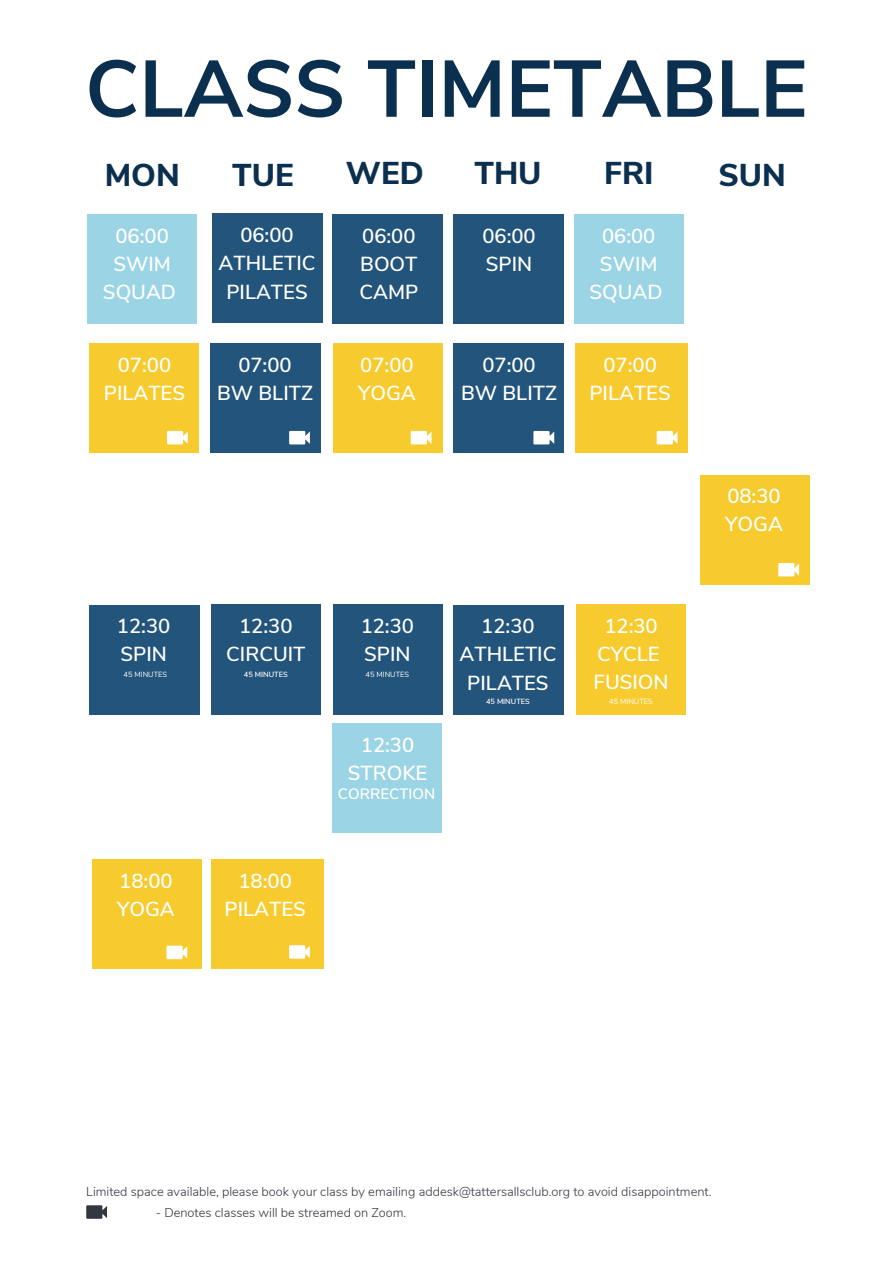
<style>
.page{position:relative;width:893px;height:1263px;background:#fff}
.page>*{position:absolute;margin:0;border:0;box-sizing:border-box;transform-origin:0 0}
.t1{font:700 79.95px "Nunito Sans";color:#0b2f4e}
.t2{font:800 31.5px "Nunito Sans";color:#0b2f4e}
.t3{font:600 20.25px/28.3px "Nunito Sans";color:#fff;text-align:center}
.t4{font:600 15px "Nunito Sans";color:#fff}
.t5{font:300 12.75px "Nunito";color:#343741}
.t6{font:7.5px "Nunito Sans";color:#fff}
.t7{font:600 7.5px "Nunito Sans";color:#fff}
</style>
<div class="page">
<div style="left:90px;top:343px;width:109px;height:110px;background:#f7cb2d"></div>
<div style="left:576px;top:343px;width:112px;height:110px;background:#f7cb2d"></div>
<div style="left:333px;top:343px;width:109px;height:110px;background:#f7cb2d"></div>
<div style="left:211px;top:343px;width:110px;height:110px;background:#23547b"></div>
<div style="left:453px;top:343px;width:110px;height:110px;background:#23547b"></div>
<div style="left:700px;top:475px;width:109px;height:110px;background:#f7cb2d"></div>
<svg style="left:167px;top:431px;width:21px;height:13px"></svg>
<svg style="left:289px;top:431px;width:21px;height:13px"></svg>
<svg style="left:411px;top:431px;width:20px;height:13px"></svg>
<svg style="left:533px;top:431px;width:21px;height:13px"></svg>
<svg style="left:656px;top:431px;width:21px;height:13px"></svg>
<svg style="left:778px;top:563px;width:21px;height:13px"></svg>
<div style="left:92px;top:859px;width:110px;height:110px;background:#f7cb2d"></div>
<svg style="left:166px;top:946px;width:21px;height:13px"></svg>
<svg style="left:86px;top:1205px;width:21px;height:14px"></svg>
<div style="left:576px;top:605px;width:110px;height:110px;background:#f7cb2d"></div>
<div style="left:89px;top:605px;width:111px;height:109px;background:#23547b"></div>
<div style="left:211px;top:605px;width:109px;height:110px;background:#23547b"></div>
<div style="left:453px;top:605px;width:110px;height:109px;background:#23547b"></div>
<div style="left:453px;top:214px;width:110px;height:109px;background:#23547b"></div>
<div style="left:87px;top:214px;width:110px;height:109px;background:#9bd4e4"></div>
<div style="left:574px;top:214px;width:109px;height:109px;background:#9bd4e4"></div>
<div style="left:333px;top:723px;width:109px;height:110px;background:#9bd4e4"></div>
<div style="left:333px;top:214px;width:110px;height:109px;background:#23547b"></div>
<div style="left:211px;top:859px;width:112px;height:110px;background:#f7cb2d"></div>
<svg style="left:289px;top:945px;width:21px;height:14px"></svg>
<div style="left:212px;top:214px;width:110px;height:109px;background:#23547b"></div>
<div style="left:333px;top:605px;width:109px;height:110px;background:#23547b"></div>
<p class="t1" style="left:85px;top:36px;width:724px">CLASS TIMETABLE</p>
<p class="t2" style="left:105px;top:154px;width:77px">MON</p>
<p class="t2" style="left:232px;top:154px;width:63px">TUE</p>
<p class="t2" style="left:346px;top:152px;width:79px">WED</p>
<p class="t2" style="left:474px;top:152px;width:69px">THU</p>
<p class="t2" style="left:604px;top:152px;width:51px">FRI</p>
<p class="t2" style="left:718px;top:154px;width:69px">SUN</p>
<p class="t3" style="left:115px;top:222px;width:55px">06:00</p>
<p class="t3" style="left:113px;top:250px;width:59px">SWIM</p>
<p class="t3" style="left:103px;top:278px;width:75px">SQUAD</p>
<p class="t3" style="left:118px;top:351px;width:55px">07:00</p>
<p class="t3" style="left:104px;top:379px;width:83px">PILATES</p>
<p class="t3" style="left:240px;top:221px;width:55px">06:00</p>
<p class="t3" style="left:219px;top:250px;width:98px">ATHLETIC<br>PILATES</p>
<p class="t3" style="left:238px;top:351px;width:55px">07:00</p>
<p class="t3" style="left:217px;top:379px;width:97px">BW BLITZ</p>
<p class="t3" style="left:362px;top:222px;width:55px">06:00</p>
<p class="t3" style="left:360px;top:250px;width:59px">BOOT</p>
<p class="t3" style="left:359px;top:278px;width:60px">CAMP</p>
<p class="t3" style="left:360px;top:351px;width:55px">07:00</p>
<p class="t3" style="left:358px;top:379px;width:59px">YOGA</p>
<p class="t3" style="left:482px;top:222px;width:55px">06:00</p>
<p class="t3" style="left:486px;top:250px;width:48px">SPIN</p>
<p class="t3" style="left:482px;top:351px;width:55px">07:00</p>
<p class="t3" style="left:461px;top:379px;width:97px">BW BLITZ</p>
<p class="t3" style="left:602px;top:222px;width:55px">06:00</p>
<p class="t3" style="left:600px;top:250px;width:59px">SWIM</p>
<p class="t3" style="left:589px;top:278px;width:75px">SQUAD</p>
<p class="t3" style="left:603px;top:351px;width:55px">07:00</p>
<p class="t3" style="left:589px;top:379px;width:83px">PILATES</p>
<p class="t3" style="left:117px;top:612px;width:55px">12:30</p>
<p class="t3" style="left:120px;top:641px;width:48px">SPIN</p>
<p class="t6" style="left:123px;top:669px;width:45px">45 MINUTES</p>
<p class="t3" style="left:119px;top:867px;width:55px">18:00</p>
<p class="t3" style="left:117px;top:895px;width:59px">YOGA</p>
<p class="t3" style="left:239px;top:612px;width:55px">12:30</p>
<p class="t3" style="left:226px;top:641px;width:81px">CIRCUIT</p>
<p class="t7" style="left:244px;top:669px;width:45px">45 MINUTES</p>
<p class="t3" style="left:238px;top:867px;width:55px">18:00</p>
<p class="t3" style="left:224px;top:895px;width:83px">PILATES</p>
<p class="t3" style="left:361px;top:612px;width:55px">12:30</p>
<p class="t3" style="left:364px;top:640px;width:48px">SPIN</p>
<p class="t6" style="left:365px;top:669px;width:45px">45 MINUTES</p>
<p class="t3" style="left:361px;top:731px;width:55px">12:30</p>
<p class="t3" style="left:348px;top:759px;width:81px">STROKE</p>
<p class="t4" style="left:338px;top:784px;width:99px">CORRECTION</p>
<p class="t3" style="left:481px;top:612px;width:55px">12:30</p>
<p class="t3" style="left:459px;top:641px;width:98px">ATHLETIC<br>PILATES</p>
<p class="t7" style="left:486px;top:696px;width:45px">45 MINUTES</p>
<p class="t3" style="left:604px;top:612px;width:55px">12:30</p>
<p class="t3" style="left:597px;top:640px;width:64px">CYCLE</p>
<p class="t3" style="left:593px;top:668px;width:76px">FUSION</p>
<p class="t6" style="left:609px;top:697px;width:45px">45 MINUTES</p>
<p class="t3" style="left:727px;top:482px;width:55px">08:30</p>
<p class="t3" style="left:725px;top:510px;width:59px">YOGA</p>
<p class="t5" style="left:86px;top:1182px;width:627px">Limited space available, please book your class by emailing addesk@tattersallsclub.org to avoid disappointment.</p>
<p class="t5" style="left:156px;top:1204px;width:252px">- Denotes classes will be streamed on Zoom.</p>
</div>
